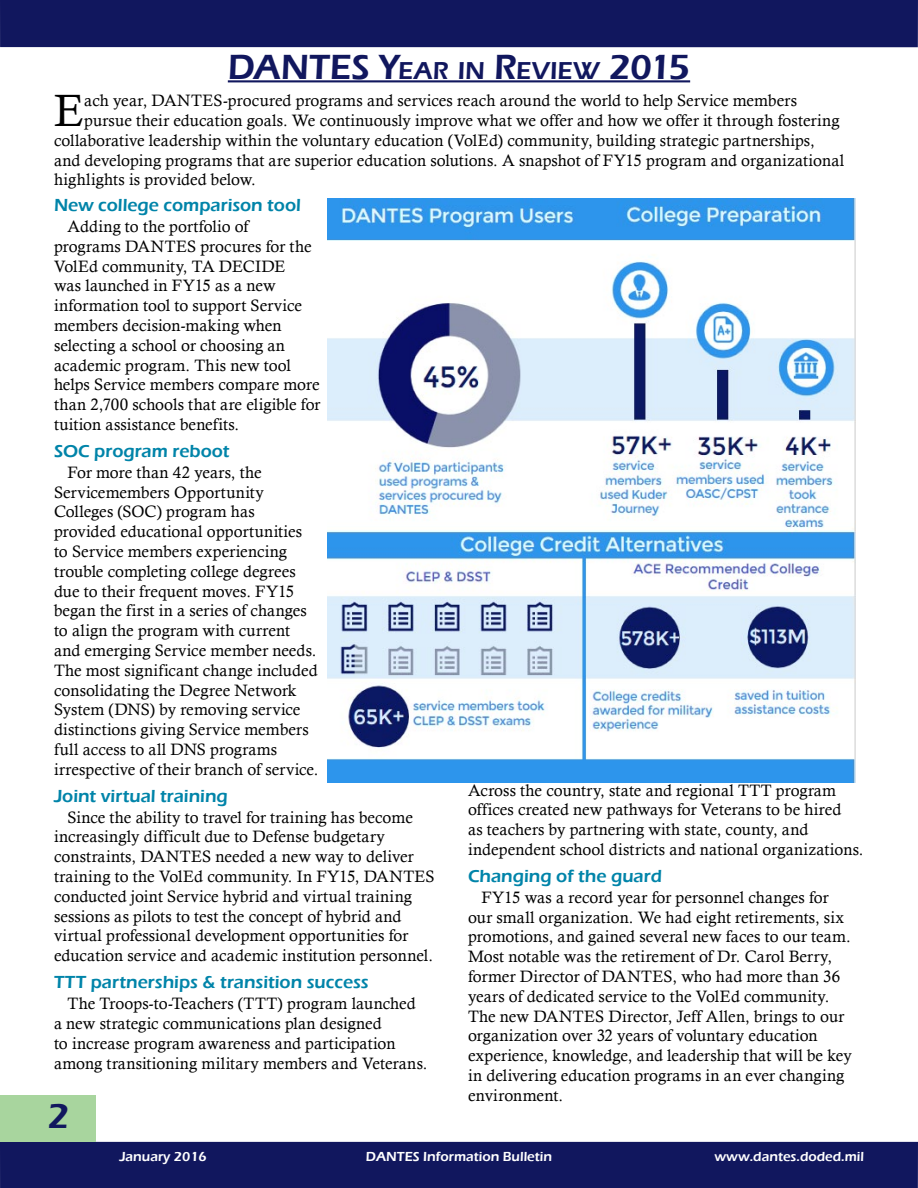
<style>
.page{position:relative;width:918px;height:1188px;background:#fff}
.page>*{position:absolute;margin:0;border:0;box-sizing:border-box;transform-origin:0 0}
.t1{font:45.3px "Calisto";color:#000}
.t2{font:600 36px "Eras ITC";letter-spacing:-.015em;color:#11175e}
.t3{font:600 36px "Eras ITC";color:#11175e}
.t4{font:600 18px "Eras ITC";color:#0084a9}
.t5{font:16.5px/19.8px "Calisto";letter-spacing:.005em;color:#000}
.t6{font:600 13.5px "Eras ITC";color:#fff}
.s1{font-size:25.2px}
</style>
<div class="page">
<hr style="left:228px;top:80px;width:462px;height:2px;background:#11175e">
<img style="left:327px;top:199px;width:529px;height:584px">
<div style="left:0;top:0;width:918px;height:47px;background:#11175e"></div>
<div style="left:0;top:1142px;width:918px;height:46px;background:#11175e"></div>
<div style="left:0;top:1095px;width:95px;height:47px;background:#a8d59e"></div>
<h2 class="t2" style="left:228px;top:46px;width:464px">DANTES Y<span class="s1">EAR IN</span> R<span class="s1">EVIEW</span> 2015</h2>
<h1 class="t1" style="left:54px;top:84px;width:32px">E</h1>
<p class="t5" style="left:84px;top:91px;width:714px">ach year, DANTES-procured programs and services reach around the world to help Service members</p>
<p class="t5" style="left:84px;top:110px;width:757px">pursue their education goals. We continuously improve what we offer and how we offer it through fostering</p>
<p class="t5" style="left:54px;top:130px;width:762px">collaborative leadership within the voluntary education (VolEd) community, building strategic partnerships,</p>
<p class="t5" style="left:54px;top:150px;width:792px">and developing programs that are superior education solutions. A snapshot of FY15 program and organizational</p>
<p class="t5" style="left:54px;top:170px;width:203px">highlights is provided below.</p>
<p class="t4" style="left:54px;top:195px;width:248px">New college comparison tool</p>
<p class="t5" style="left:54px;top:216px;width:268px;text-indent:13px">Adding to the portfolio of<br>programs DANTES procures for the<br>VolEd community, TA DECIDE<br>was launched in FY15 as a new information tool to support Service members decision-making when selecting a school or choosing an academic program. This new tool helps Service members compare more than 2,700 schools that are eligible for tuition assistance benefits.</p>
<p class="t4" style="left:54px;top:441px;width:177px">SOC program reboot</p>
<p class="t5" style="left:54px;top:462px;width:266px;text-indent:13px">For more than 42 years, the Servicemembers Opportunity Colleges (SOC) program has provided educational opportunities to Service members experiencing trouble completing college degrees due to their frequent moves. FY15 began the first in a series of changes to align the program with current and emerging Service member needs.<br>The most significant change included consolidating the Degree Network System (DNS) by removing service distinctions giving Service members full access to all DNS programs irrespective of their branch of service.</p>
<p class="t4" style="left:54px;top:786px;width:175px">Joint virtual training</p>
<p class="t5" style="left:54px;top:807px;width:382px;text-indent:13px">Since the ability to travel for training has become increasingly difficult due to Defense budgetary constraints, DANTES needed a new way to deliver training to the VolEd community. In FY15, DANTES conducted joint Service hybrid and virtual training sessions as pilots to test the concept of hybrid and virtual professional development opportunities for education service and academic institution personnel.</p>
<p class="t4" style="left:54px;top:972px;width:316px">TTT partnerships &amp; transition success</p>
<p class="t5" style="left:54px;top:993px;width:375px;text-indent:13px">The Troops-to-Teachers (TTT) program launched a new strategic communications plan designed<br>to increase program awareness and participation among transitioning military members and Veterans.</p>
<p class="t5" style="left:468px;top:780px;width:397px">Across the country, state and regional TTT program offices created new pathways for Veterans to be hired<br>as teachers by partnering with state, county, and independent school districts and national organizations.</p>
<p class="t4" style="left:468px;top:866px;width:195px">Changing of the guard</p>
<p class="t5" style="left:468px;top:887px;width:385px;text-indent:13px">FY15 was a record year for personnel changes for our small organization. We had eight retirements, six promotions, and gained several new faces to our team.<br>Most notable was the retirement of Dr. Carol Berry, former Director of DANTES, who had more than 36 years of dedicated service to the VolEd community.<br>The new DANTES Director, Jeff Allen, brings to our organization over 32 years of voluntary education experience, knowledge, and leadership that will be key in delivering education programs in an ever changing environment.</p>
<h2 class="t3" style="left:47px;top:1096px;width:23px">2</h2>
<p class="t6" style="left:119px;top:1149px;width:89px">January 2016</p>
<p class="t6" style="left:366px;top:1149px;width:188px">DANTES Information Bulletin</p>
<p class="t6" style="left:715px;top:1149px;width:151px">www.dantes.doded.mil</p>
</div>
